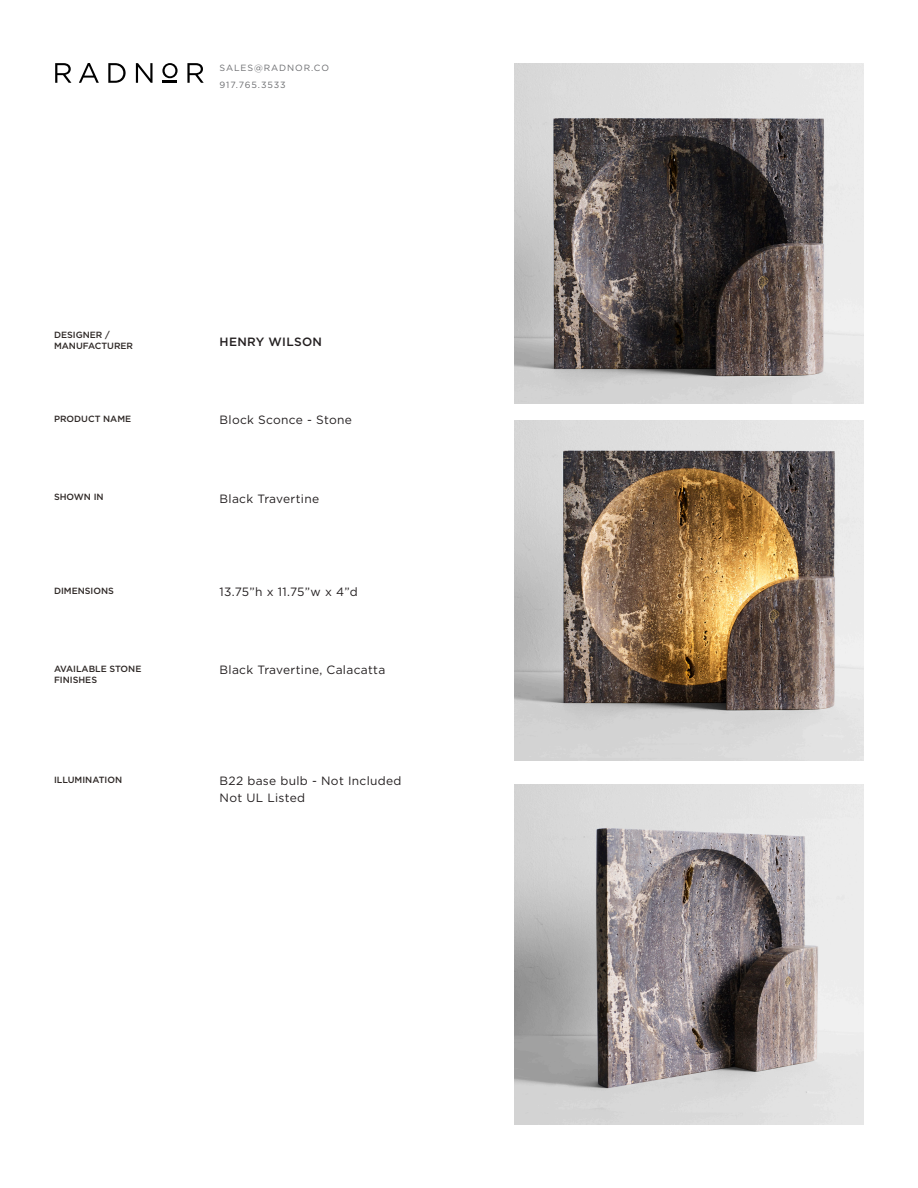
<style>
.page{position:relative;width:918px;height:1188px;background:#fff}
.page>*{position:absolute;margin:0;border:0;box-sizing:border-box;transform-origin:0 0}
.t1{font:12px "Gotham";letter-spacing:.025em;color:#231f20}
.t2{font:500 12px "Gotham";letter-spacing:.025em;color:#231f20}
.t3{font:500 9px "Gotham";color:#2e2826}
.t4{font:9px "Gotham";letter-spacing:.1em;color:#6c6d70}
</style>
<div class="page">
<svg style="left:55px;top:63px;width:16px;height:20px"></svg>
<svg style="left:79px;top:63px;width:20px;height:20px"></svg>
<svg style="left:108px;top:63px;width:18px;height:20px"></svg>
<svg style="left:136px;top:63px;width:17px;height:20px"></svg>
<svg style="left:187px;top:63px;width:17px;height:20px"></svg>
<svg style="left:162px;top:63px;width:16px;height:20px"></svg>
<img style="left:515px;top:63px;width:349px;height:340px">
<img style="left:515px;top:785px;width:349px;height:340px">
<img style="left:515px;top:420px;width:349px;height:340px">
<p class="t4" style="left:220px;top:62px;width:111px">SALES@RADNOR.CO</p>
<p class="t4" style="left:220px;top:80px;width:68px">917.765.3533</p>
<p class="t3" style="left:54px;top:329px;width:57px">DESIGNER /</p>
<p class="t3" style="left:54px;top:340px;width:81px">MANUFACTURER</p>
<p class="t2" style="left:220px;top:333px;width:104px">HENRY WILSON</p>
<p class="t3" style="left:54px;top:413px;width:79px">PRODUCT NAME</p>
<p class="t1" style="left:220px;top:412px;width:134px">Block Sconce - Stone</p>
<p class="t3" style="left:54px;top:491px;width:51px">SHOWN IN</p>
<p class="t1" style="left:220px;top:491px;width:101px">Black Travertine</p>
<p class="t3" style="left:54px;top:585px;width:61px">DIMENSIONS</p>
<p class="t1" style="left:220px;top:584px;width:140px">13.75”h x 11.75”w x 4”d</p>
<p class="t3" style="left:54px;top:663px;width:89px">AVAILABLE STONE</p>
<p class="t3" style="left:54px;top:674px;width:45px">FINISHES</p>
<p class="t1" style="left:220px;top:663px;width:167px">Black Travertine, Calacatta</p>
<p class="t3" style="left:54px;top:774px;width:70px">ILLUMINATION</p>
<p class="t1" style="left:220px;top:773px;width:183px">B22 base bulb - Not Included</p>
<p class="t1" style="left:220px;top:790px;width:87px">Not UL Listed</p>
</div>
